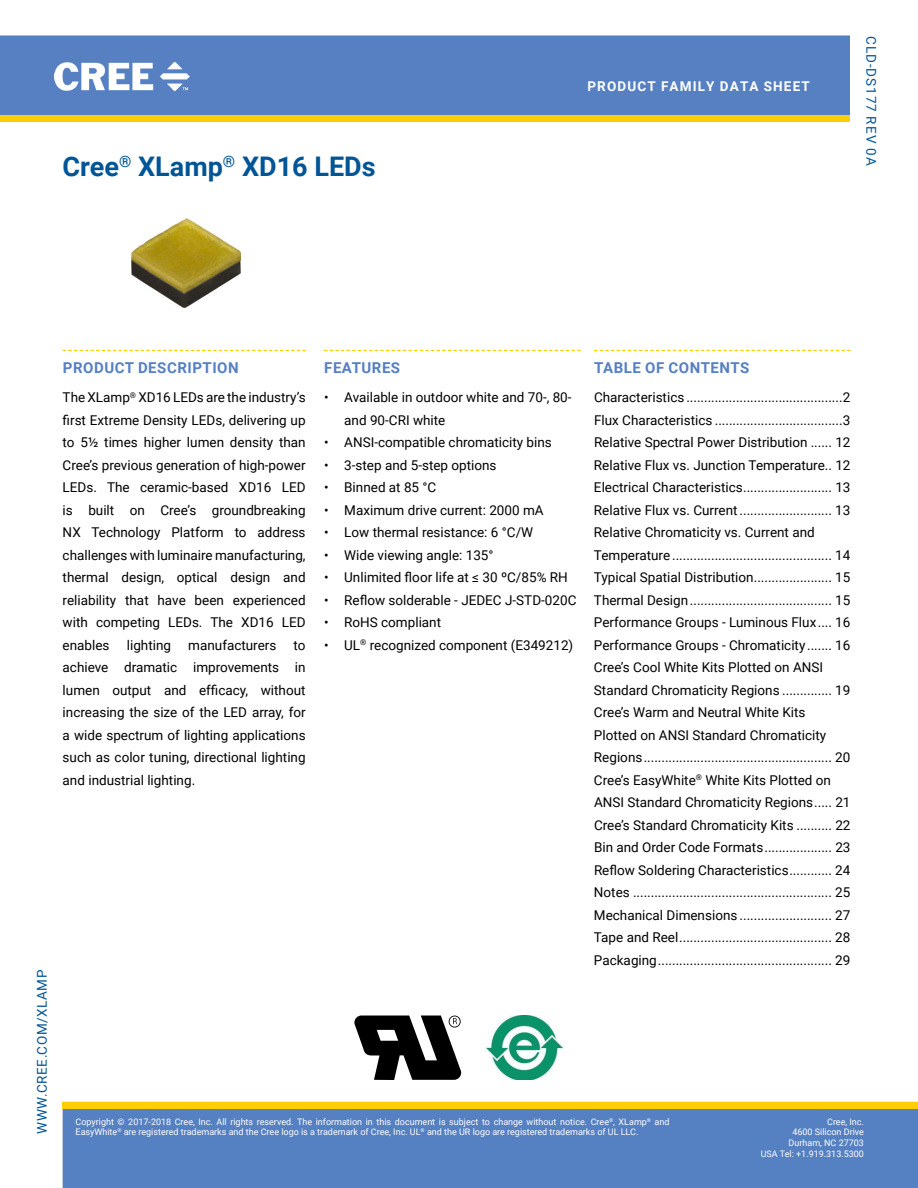
<style>
.page{position:relative;width:918px;height:1188px;background:#fff}
.page>*{position:absolute;margin:0;border:0;box-sizing:border-box;transform-origin:0 0}
.t1{font:700 27px "Roboto";color:#005596}
.t2{font:700 15px "Roboto";letter-spacing:.035em;color:#5580c3}
.t3{font:13.5px/22.5px "Roboto";color:#000;text-align:justify}
.t4{font:13.5px "Roboto";letter-spacing:.07em;color:#005596}
.t5{font:700 13.5px "Roboto";letter-spacing:.085em;color:#fff}
.t6{font:9px/10.8px "Roboto";color:#fff}
</style>
<div class="page">
<div style="left:63px;top:1108px;width:855px;height:80px;background:#5580c1"></div>
<div style="left:0;top:36px;width:850px;height:79px;background:#5680c1"></div>
<hr style="left:0;top:35px;width:850px;height:2px;background:#5381c2">
<img style="left:55px;top:62px;width:134px;height:29px">
<div style="left:0;top:115px;width:850px;height:7px;background:#ffce06"></div>
<div style="left:63px;top:1102px;width:855px;height:6px;background:#ffce06"></div>
<svg style="left:63px;top:350px;width:243px;height:1px"></svg>
<svg style="left:324px;top:350px;width:256px;height:1px"></svg>
<svg style="left:594px;top:350px;width:256px;height:1px"></svg>
<img style="left:132px;top:218px;width:109px;height:89px">
<svg style="left:354px;top:1016px;width:107px;height:64px"></svg>
<img style="left:484px;top:1016px;width:80px;height:64px">
<h1 class="t1" style="left:63px;top:148px;width:315px">CREE<sup>®</sup> XLAMP<sup>®</sup> XD16 LEDS</h1>
<p class="t5" style="left:587px;top:77px;width:224px">PRODUCT FAMILY DATA SHEET</p>
<p class="t4" style="left:881px;top:36px;width:131px;rotate:90deg">CLD-DS177 Rev 0A</p>
<p class="t4" style="left:33px;top:1134px;width:165px;rotate:-90deg">www.cree.com/Xlamp</p>
<p class="t2" style="left:63px;top:357px;width:177px">PRODUCT DESCRIPTION</p>
<p class="t3" style="left:63px;top:386px;width:245px">The XLamp<sup>®</sup> XD16 LEDs are the industry’s first Extreme Density LEDs, delivering up to 5½ times higher lumen density than Cree’s previous generation of high‑power LEDs. The ceramic‑based XD16 LED is built on Cree’s groundbreaking NX Technology Platform to address challenges with luminaire manufacturing, thermal design, optical design and reliability that have been experienced with competing LEDs. The XD16 LED enables</p>
<p class="t3" style="left:127px;top:633px;width:46px">lighting</p>
<p class="t3" style="left:188px;top:633px;width:90px">manufacturers</p>
<p class="t3" style="left:63px;top:633px;width:245px;text-indent:231px">to achieve dramatic improvements in lumen output and efficacy, without increasing the size of the LED array, for a wide spectrum of lighting applications such as color tuning, directional lighting and industrial lighting.</p>
<p class="t2" style="left:324px;top:357px;width:39px">FEATUR</p>
<p class="t2" style="left:382px;top:357px;width:19px">ES</p>
<p class="t3" style="left:344px;top:386px;width:228px;text-indent:-20px">• Available in outdoor white and 70-, 80- and 90-CRI white</p>
<p class="t3" style="left:324px;top:431px;width:229px">• ANSI-compatible chromaticity bins</p>
<p class="t3" style="left:324px;top:453px;width:174px">• 3‑step and 5‑step options</p>
<p class="t3" style="left:324px;top:476px;width:114px">• Binned at 85 °C</p>
<p class="t3" style="left:324px;top:498px;width:221px">• Maximum drive current: 2000 mA</p>
<p class="t3" style="left:324px;top:521px;width:211px">• Low thermal resistance: 6 °C/W</p>
<p class="t3" style="left:324px;top:543px;width:171px">• Wide viewing angle: 135°</p>
<p class="t3" style="left:324px;top:566px;width:245px">• Unlimited floor life at ≤ 30 ºC/85% RH</p>
<p class="t3" style="left:324px;top:588px;width:254px">• Reflow solderable - JEDEC J‑STD‑020C</p>
<p class="t3" style="left:324px;top:611px;width:119px">• RoHS compliant</p>
<p class="t3" style="left:324px;top:633px;width:251px">• UL<sup>®</sup> recognized component (E349212)</p>
<p class="t2" style="left:594px;top:357px;width:157px">TABLE OF CONTENTS</p>
<p class="t3" style="left:594px;top:386px;width:258px;text-align:left">Characteristics ............................................2<br>Flux Characteristics ....................................3<br>Relative Spectral Power Distribution ...... 12<br>Relative Flux vs. Junction Temperature.. 12<br>Electrical Characteristics......................... 13<br>Relative Flux vs. Current .......................... 13<br>Relative Chromaticity vs. Current and Temperature ............................................. 14<br>Typical Spatial Distribution...................... 15<br>Thermal Design........................................ 15<br>Performance Groups - Luminous Flux.... 16<br>Performance Groups - Chromaticity ....... 16<br>Cree’s Cool White Kits Plotted on ANSI Standard Chromaticity Regions .............. 19<br>Cree’s Warm and Neutral White Kits Plotted on ANSI Standard Chromaticity Regions..................................................... 20<br>Cree’s EasyWhite<sup>®</sup> White Kits Plotted on ANSI Standard Chromaticity Regions..... 21<br>Cree’s Standard Chromaticity Kits .......... 22<br>Bin and Order Code Formats................... 23<br>Reflow Soldering Characteristics............ 24<br>Notes ........................................................ 25<br>Mechanical Dimensions .......................... 27<br>Tape and Reel........................................... 28<br>Packaging................................................. 29</p>
<p class="t6" style="left:76px;top:1116px;width:595px">Copyright © 2017-2018 Cree, Inc. All rights reserved. The information in this document is subject to change without notice. Cree<sup>®</sup>, XLamp<sup>®</sup> and<br>EasyWhite<sup>®</sup> are registered trademarks and the Cree logo is a trademark of Cree, Inc. UL<sup>®</sup> and the UR logo are registered trademarks of UL LLC.</p>
<p class="t6" style="left:761px;top:1116px;width:105px;text-align:right">Cree, Inc.<br>4600 Silicon Drive<br>Durham, NC 27703<br>USA Tel: +1.919.313.5300</p>
</div>
